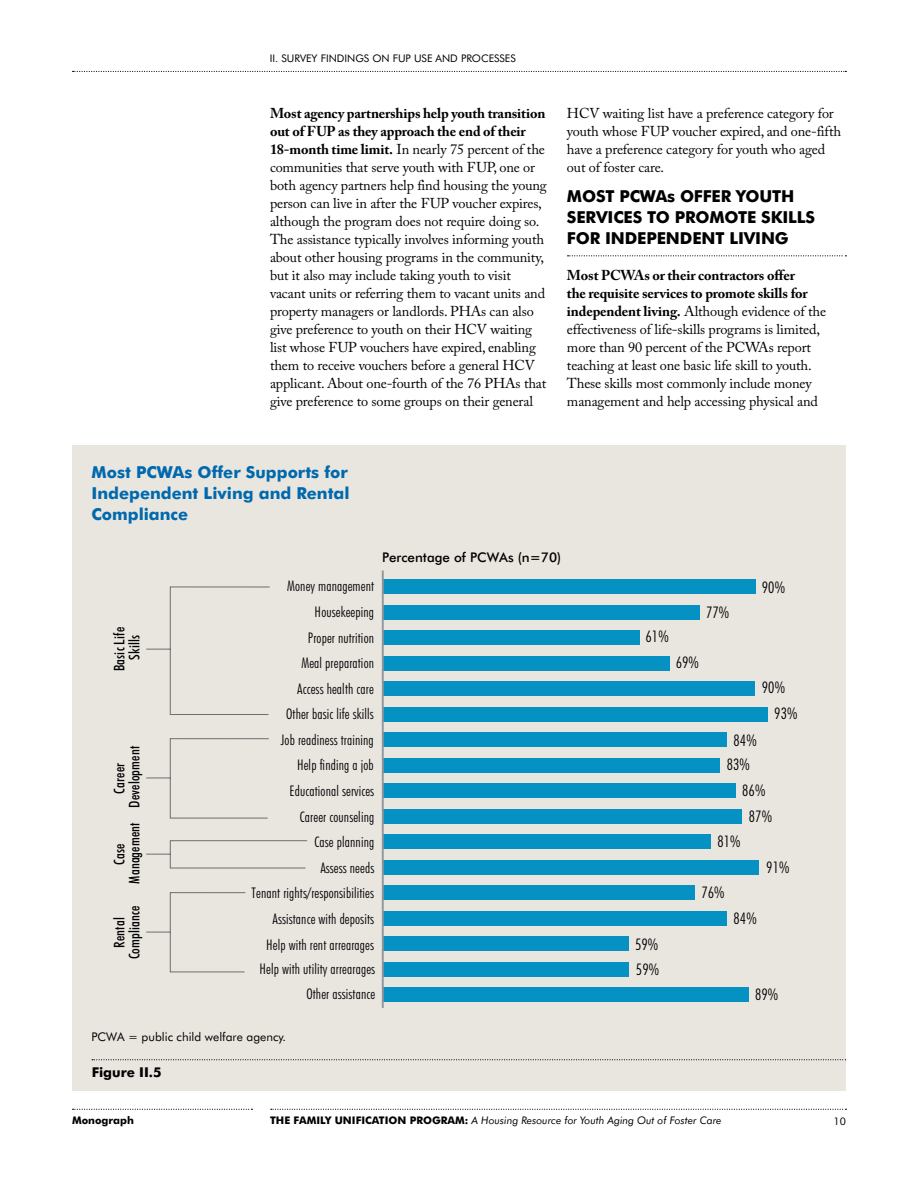
<style>
.page{position:relative;width:918px;height:1188px;background:#fff}
.page>*{position:absolute;margin:0;border:0;box-sizing:border-box;transform-origin:0 0}
.t1{font:700 16.5px/21px "Futura BT";letter-spacing:-.01em;color:#000}
.t2{font:700 16.5px/21px "Futura BT";color:#0069ad;text-align:justify}
.t3{font:300 condensed 16.05px "Futura BT";letter-spacing:.01em;color:#000}
.t4{font:300 condensed 14.7px "Futura BT";letter-spacing:.01em;color:#000}
.t5{font:500 condensed 14.7px/14.7px "Futura BT";letter-spacing:.01em;color:#000;text-align:center}
.t6{font:14.25px/18px "Adobe Caslon Pro";letter-spacing:-.01em;color:#000}
.t7{font:700 13.5px "Futura BT";color:#000}
.t8{font:500 13.35px "Futura BT";color:#000}
.t9{font:12px "Futura BT";color:#000}
.t10{font:italic 10.5px "Futura BT";color:#000}
.t11{font:10.5px "Futura BT";color:#000}
.t12{font:700 10.5px "Futura BT";color:#000}
.s1{font-weight:700}
.s2{font-weight:700;font-style:normal}
</style>
<div class="page">
<svg style="left:73px;top:71px;width:773px;height:1px"></svg>
<svg style="left:271px;top:1109px;width:575px;height:1px"></svg>
<svg style="left:73px;top:1109px;width:179px;height:1px"></svg>
<svg style="left:568px;top:255px;width:278px;height:1px"></svg>
<div style="left:72px;top:446px;width:774px;height:645px;background:#e9e6e0"></div>
<svg style="left:92px;top:1059px;width:754px;height:1px"></svg>
<div style="left:383px;top:579px;width:372px;height:15px;background:#0592c3"></div>
<div style="left:383px;top:605px;width:317px;height:15px;background:#0592c3"></div>
<div style="left:383px;top:630px;width:256px;height:15px;background:#0592c3"></div>
<div style="left:383px;top:656px;width:286px;height:15px;background:#0592c3"></div>
<div style="left:383px;top:681px;width:372px;height:15px;background:#0592c3"></div>
<div style="left:383px;top:707px;width:385px;height:15px;background:#0592c3"></div>
<div style="left:383px;top:732px;width:344px;height:15px;background:#0592c3"></div>
<div style="left:383px;top:758px;width:337px;height:15px;background:#0592c3"></div>
<div style="left:383px;top:783px;width:353px;height:15px;background:#0592c3"></div>
<div style="left:383px;top:809px;width:359px;height:15px;background:#0592c3"></div>
<div style="left:383px;top:834px;width:328px;height:15px;background:#0592c3"></div>
<div style="left:383px;top:860px;width:376px;height:15px;background:#0592c3"></div>
<div style="left:383px;top:885px;width:312px;height:15px;background:#0592c3"></div>
<div style="left:383px;top:911px;width:344px;height:15px;background:#0592c3"></div>
<div style="left:383px;top:936px;width:246px;height:15px;background:#0592c3"></div>
<svg style="left:146px;top:586px;width:124px;height:129px"></svg>
<div style="left:383px;top:962px;width:246px;height:15px;background:#0592c3"></div>
<div style="left:383px;top:987px;width:366px;height:15px;background:#0592c3"></div>
<hr style="left:382px;top:570px;width:2px;height:438px;background:#939598">
<svg style="left:146px;top:738px;width:123px;height:81px"></svg>
<svg style="left:146px;top:840px;width:162px;height:29px"></svg>
<svg style="left:146px;top:892px;width:100px;height:81px"></svg>
<p class="t11" style="left:270px;top:52px;width:248px">II. SURVEY FINDINGS ON FUP USE AND PROCESSES</p>
<p class="t6" style="left:270px;top:105px;width:278px"><span class="s1">Most agency partnerships help youth transition out of FUP as they approach the end of their 18-month time limit.</span> In nearly 75 percent of the communities that serve youth with FUP, one or both agency partners help find housing the young person can live in after the FUP voucher expires, although the program does not require doing so.<br>The assistance typically involves informing youth about other housing programs in the community, but it also may include taking youth to visit vacant units or referring them to vacant units and property managers or landlords. PHAs can also give preference to youth on their HCV waiting list whose FUP vouchers have expired, enabling them to receive vouchers before a general HCV applicant. About one-fourth of the 76 PHAs that give preference to some groups on their general</p>
<p class="t6" style="left:567px;top:105px;width:276px">HCV waiting list have a preference category for youth whose FUP voucher expired, and one-fifth have a preference category for youth who aged out of foster care.</p>
<h1 class="t1" style="left:567px;top:186px;width:250px">MOST PCWAs OFFER YOUTH<br>SERVICES TO PROMOTE SKILLS<br>FOR INDEPENDENT LIVING</h1>
<p class="t6" style="left:567px;top:267px;width:261px"><span class="s1">Most PCWAs or their contractors offer<br>the requisite services to promote skills for independent living.</span> Although evidence of the effectiveness of life-skills programs is limited, more than 90 percent of the PCWAs report teaching at least one basic life skill to youth.<br>These skills most commonly include money management and help accessing physical and</p>
<p class="t2" style="left:91px;top:461px;width:260px">Most PCWAs Offer Supports for Independent Living and Rental Compliance</p>
<p class="t8" style="left:382px;top:549px;width:181px">Percentage of PCWAs (n=70)</p>
<p class="t5" style="left:112px;top:671px;width:46px;rotate:-90deg">Basic Life<br>Skills</p>
<p class="t5" style="left:112px;top:808px;width:63px;rotate:-90deg">Career<br>Development</p>
<p class="t5" style="left:112px;top:884px;width:63px;rotate:-90deg">Case<br>Management</p>
<p class="t5" style="left:112px;top:959px;width:55px;rotate:-90deg">Rental<br>Compliance</p>
<p class="t4" style="left:287px;top:577px;width:88px">Money management</p>
<p class="t3" style="left:762px;top:577px;width:25px">90%</p>
<p class="t4" style="left:315px;top:603px;width:61px">Housekeeping</p>
<p class="t3" style="left:706px;top:603px;width:25px">77%</p>
<p class="t4" style="left:308px;top:628px;width:68px">Proper nutrition</p>
<p class="t3" style="left:646px;top:627px;width:25px">61%</p>
<p class="t4" style="left:301px;top:654px;width:74px">Meal preparation</p>
<p class="t3" style="left:676px;top:653px;width:25px">69%</p>
<p class="t4" style="left:297px;top:680px;width:78px">Access health care</p>
<p class="t3" style="left:762px;top:678px;width:25px">90%</p>
<p class="t4" style="left:286px;top:705px;width:89px">Other basic life skills</p>
<p class="t3" style="left:774px;top:704px;width:25px">93%</p>
<p class="t4" style="left:281px;top:731px;width:95px">Job readiness training</p>
<p class="t3" style="left:734px;top:730px;width:25px">84%</p>
<p class="t4" style="left:297px;top:756px;width:78px">Help finding a job</p>
<p class="t3" style="left:727px;top:755px;width:25px">83%</p>
<p class="t4" style="left:289px;top:782px;width:86px">Educational services</p>
<p class="t3" style="left:742px;top:781px;width:25px">86%</p>
<p class="t4" style="left:300px;top:808px;width:76px">Career counseling</p>
<p class="t3" style="left:749px;top:807px;width:25px">87%</p>
<p class="t4" style="left:315px;top:833px;width:61px">Case planning</p>
<p class="t3" style="left:717px;top:832px;width:25px">81%</p>
<p class="t4" style="left:320px;top:859px;width:55px">Assess needs</p>
<p class="t3" style="left:766px;top:857px;width:25px">91%</p>
<p class="t4" style="left:252px;top:884px;width:124px">Tenant rights/responsibilities</p>
<p class="t3" style="left:701px;top:883px;width:25px">76%</p>
<p class="t4" style="left:273px;top:910px;width:103px">Assistance with deposits</p>
<p class="t3" style="left:734px;top:909px;width:25px">84%</p>
<p class="t4" style="left:266px;top:935px;width:109px">Help with rent arrearages</p>
<p class="t3" style="left:635px;top:934px;width:25px">59%</p>
<p class="t4" style="left:260px;top:960px;width:117px">Help with utility arrearages</p>
<p class="t3" style="left:636px;top:959px;width:25px">59%</p>
<p class="t4" style="left:306px;top:984px;width:70px">Other assistance</p>
<p class="t3" style="left:755px;top:985px;width:25px">89%</p>
<p class="t9" style="left:91px;top:1030px;width:196px">PCWA = public child welfare agency.</p>
<p class="t7" style="left:92px;top:1064px;width:71px">Figure II.5</p>
<p class="t12" style="left:72px;top:1114px;width:63px">Monograph</p>
<p class="t10" style="left:270px;top:1114px;width:453px"><span class="s2">THE FAMILY UNIFICATION PROGRAM:</span> A Housing Resource for Youth Aging Out of Foster Care</p>
<p class="t11" style="left:834px;top:1115px;width:14px">10</p>
</div>
